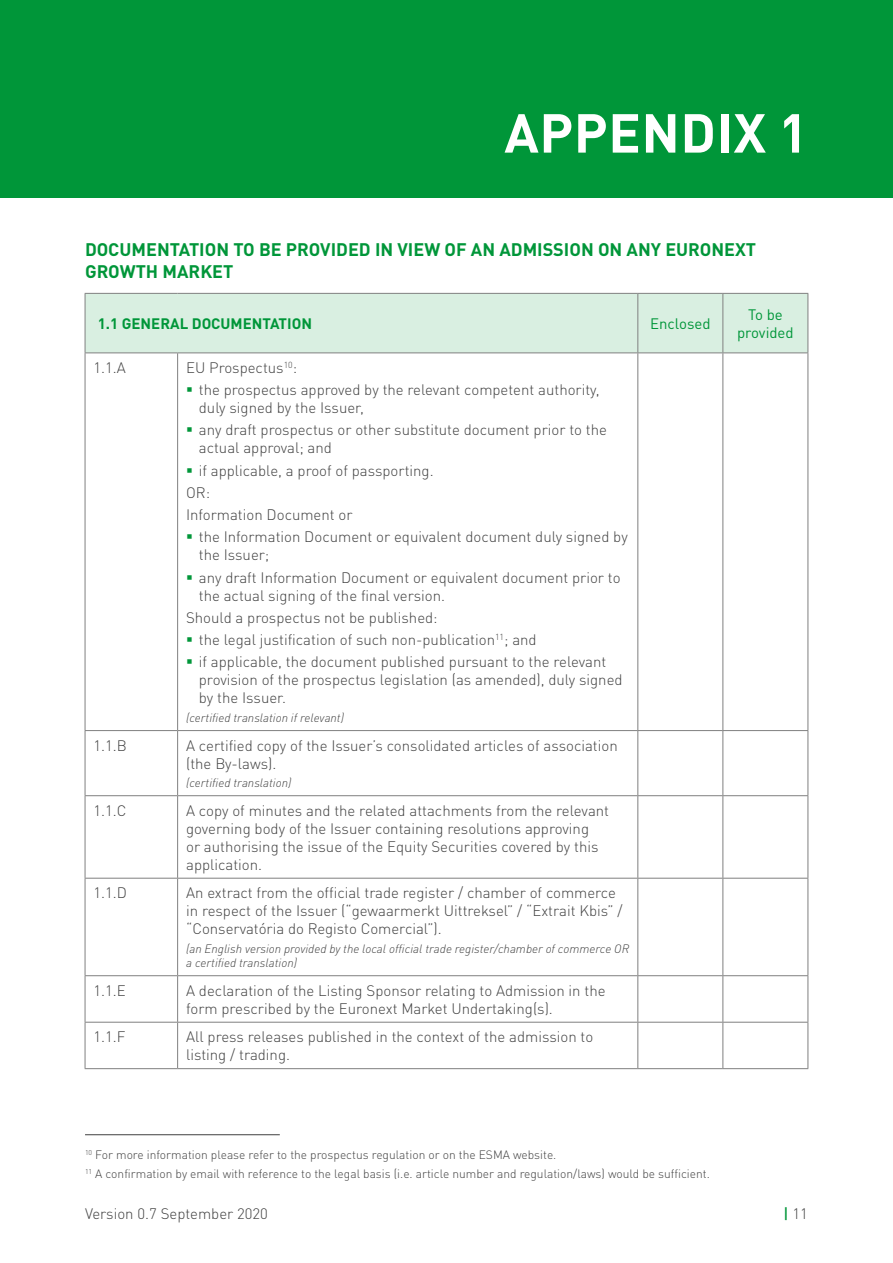
<style>
.page{position:relative;width:893px;height:1263px;background:#fff}
.page>*{position:absolute;margin:0;border:0;box-sizing:border-box;transform-origin:0 0}
.t1{font:700 54px "DIN Pro";letter-spacing:.01em;color:#fff}
.t2{font:700 18px/21.6px "DIN Pro";color:#009639}
.t3{font:300 15px/18px "DIN Pro";color:#404040}
.t4{font:700 15px "DIN Pro";color:#009639}
.t5{font:15px/18px "DIN Pro";color:#009639;text-align:center}
.t6{font:300 12px/18.6px "DIN Pro";color:#404040}
.t7{font:italic 300 12px/14.4px "DIN Pro";color:#404040}
.s1{font-weight:500;color:#009639}
</style>
<div class="page">
<div style="left:0;top:0;width:893px;height:198px;background:#009639"></div>
<div style="left:86px;top:294px;width:721px;height:58px;background:#d9efe1"></div>
<hr style="left:85px;top:293px;width:93px;height:1px;background:#808080">
<hr style="left:85px;top:294px;width:1px;height:58px;background:#808080">
<hr style="left:178px;top:293px;width:460px;height:1px;background:#808080">
<hr style="left:638px;top:293px;width:85px;height:1px;background:#808080">
<hr style="left:637px;top:294px;width:1px;height:58px;background:#808080">
<hr style="left:723px;top:293px;width:85px;height:1px;background:#808080">
<hr style="left:722px;top:294px;width:1px;height:58px;background:#808080">
<hr style="left:807px;top:294px;width:1px;height:58px;background:#808080">
<hr style="left:85px;top:352px;width:93px;height:1px;background:#808080">
<hr style="left:85px;top:353px;width:1px;height:377px;background:#808080">
<hr style="left:178px;top:352px;width:460px;height:1px;background:#808080">
<hr style="left:177px;top:353px;width:1px;height:377px;background:#808080">
<hr style="left:638px;top:352px;width:85px;height:1px;background:#808080">
<hr style="left:637px;top:353px;width:1px;height:377px;background:#808080">
<hr style="left:723px;top:352px;width:85px;height:1px;background:#808080">
<hr style="left:722px;top:353px;width:1px;height:377px;background:#808080">
<hr style="left:807px;top:353px;width:1px;height:377px;background:#808080">
<hr style="left:85px;top:730px;width:93px;height:1px;background:#808080">
<hr style="left:85px;top:731px;width:1px;height:64px;background:#808080">
<hr style="left:178px;top:730px;width:460px;height:1px;background:#808080">
<hr style="left:177px;top:731px;width:1px;height:64px;background:#808080">
<hr style="left:638px;top:730px;width:85px;height:1px;background:#808080">
<hr style="left:637px;top:731px;width:1px;height:64px;background:#808080">
<hr style="left:723px;top:730px;width:85px;height:1px;background:#808080">
<hr style="left:722px;top:731px;width:1px;height:64px;background:#808080">
<hr style="left:807px;top:731px;width:1px;height:64px;background:#808080">
<hr style="left:85px;top:795px;width:93px;height:1px;background:#808080">
<hr style="left:85px;top:796px;width:1px;height:82px;background:#808080">
<hr style="left:178px;top:795px;width:460px;height:1px;background:#808080">
<hr style="left:177px;top:796px;width:1px;height:82px;background:#808080">
<hr style="left:638px;top:795px;width:85px;height:1px;background:#808080">
<hr style="left:637px;top:796px;width:1px;height:82px;background:#808080">
<hr style="left:723px;top:795px;width:85px;height:1px;background:#808080">
<hr style="left:722px;top:796px;width:1px;height:82px;background:#808080">
<hr style="left:807px;top:796px;width:1px;height:82px;background:#808080">
<hr style="left:85px;top:878px;width:93px;height:1px;background:#808080">
<hr style="left:85px;top:878px;width:1px;height:97px;background:#808080">
<hr style="left:178px;top:878px;width:460px;height:1px;background:#808080">
<hr style="left:177px;top:878px;width:1px;height:97px;background:#808080">
<hr style="left:638px;top:878px;width:85px;height:1px;background:#808080">
<hr style="left:637px;top:878px;width:1px;height:97px;background:#808080">
<hr style="left:723px;top:878px;width:85px;height:1px;background:#808080">
<hr style="left:722px;top:878px;width:1px;height:97px;background:#808080">
<hr style="left:807px;top:878px;width:1px;height:97px;background:#808080">
<hr style="left:85px;top:975px;width:93px;height:1px;background:#808080">
<hr style="left:85px;top:976px;width:1px;height:46px;background:#808080">
<hr style="left:178px;top:975px;width:460px;height:1px;background:#808080">
<hr style="left:177px;top:976px;width:1px;height:46px;background:#808080">
<hr style="left:638px;top:975px;width:85px;height:1px;background:#808080">
<hr style="left:637px;top:976px;width:1px;height:46px;background:#808080">
<hr style="left:723px;top:975px;width:85px;height:1px;background:#808080">
<hr style="left:722px;top:976px;width:1px;height:46px;background:#808080">
<hr style="left:807px;top:976px;width:1px;height:46px;background:#808080">
<hr style="left:85px;top:1022px;width:93px;height:1px;background:#808080">
<hr style="left:85px;top:1022px;width:1px;height:46px;background:#808080">
<hr style="left:178px;top:1022px;width:460px;height:1px;background:#808080">
<hr style="left:177px;top:1022px;width:1px;height:46px;background:#808080">
<hr style="left:638px;top:1022px;width:85px;height:1px;background:#808080">
<hr style="left:637px;top:1022px;width:1px;height:46px;background:#808080">
<hr style="left:723px;top:1022px;width:85px;height:1px;background:#808080">
<hr style="left:722px;top:1022px;width:1px;height:46px;background:#808080">
<hr style="left:807px;top:1022px;width:1px;height:46px;background:#808080">
<hr style="left:85px;top:1068px;width:93px;height:1px;background:#808080">
<hr style="left:178px;top:1068px;width:460px;height:1px;background:#808080">
<hr style="left:638px;top:1068px;width:85px;height:1px;background:#808080">
<hr style="left:723px;top:1068px;width:85px;height:1px;background:#808080">
<hr style="left:85px;top:1134px;width:195px;height:1px;background:#404040">
<h1 class="t1" style="left:504px;top:88px;width:305px">APPENDIX 1</h1>
<p class="t2" style="left:85px;top:237px;width:673px">DOCUMENTATION TO BE PROVIDED IN VIEW OF AN ADMISSION ON ANY EURONEXT<br>GROWTH MARKET</p>
<p class="t4" style="left:98px;top:311px;width:216px">1.1 GENERAL DOCUMENTATION</p>
<p class="t5" style="left:650px;top:313px;width:62px">Enclosed</p>
<p class="t5" style="left:737px;top:304px;width:58px">To be provided</p>
<p class="t3" style="left:94px;top:357px;width:34px">1.1.A</p>
<p class="t3" style="left:199px;top:355px;width:402px;line-height:22.2px;text-indent:-13px">EU Prospectus<sup>10</sup>:<br>the prospectus approved by the relevant competent authority,</p>
<p class="t3" style="left:199px;top:395px;width:410px;line-height:22.2px">duly signed by the Issuer,<br>any draft prospectus or other substitute document prior to the</p>
<p class="t3" style="left:199px;top:438px;width:135px">actual approval; and</p>
<p class="t3" style="left:199px;top:460px;width:236px">if applicable, a proof of passporting.</p>
<p class="t3" style="left:186px;top:482px;width:26px">OR:</p>
<p class="t3" style="left:186px;top:504px;width:168px">Information Document or</p>
<p class="t3" style="left:199px;top:527px;width:430px">the Information Document or equivalent document duly signed by</p>
<p class="t3" style="left:199px;top:542px;width:423px;line-height:22.2px">the Issuer;<br>any draft Information Document or equivalent document prior to</p>
<p class="t3" style="left:199px;top:585px;width:248px">the actual signing of the final version.</p>
<p class="t3" style="left:186px;top:607px;width:253px">Should a prospectus not be published:</p>
<p class="t3" style="left:199px;top:629px;width:339px">the legal justification of such non-publication<sup>11</sup>; and</p>
<p class="t3" style="left:199px;top:652px;width:409px">if applicable, the document published pursuant to the relevant</p>
<p class="t3" style="left:199px;top:670px;width:425px">provision of the prospectus legislation (as amended), duly signed by the Issuer.</p>
<p class="t7" style="left:186px;top:709px;width:159px">(certified translation if relevant)</p>
<p class="t3" style="left:94px;top:735px;width:35px">1.1.B</p>
<p class="t3" style="left:186px;top:735px;width:433px">A certified copy of the Issuer’s consolidated articles of association (the By-laws).</p>
<p class="t7" style="left:186px;top:775px;width:107px">(certified translation)</p>
<p class="t3" style="left:94px;top:800px;width:35px">1.1.C</p>
<p class="t3" style="left:186px;top:800px;width:424px">A copy of minutes and the related attachments from the relevant governing body of the Issuer containing resolutions approving<br>or authorising the issue of the Equity Securities covered by this application.</p>
<p class="t3" style="left:94px;top:882px;width:35px">1.1.D</p>
<p class="t3" style="left:186px;top:882px;width:438px">An extract from the official trade register / chamber of commerce in respect of the Issuer (“gewaarmerkt Uittreksel” / “Extrait Kbis” / “Conservatória do Registo Comercial”).</p>
<p class="t7" style="left:186px;top:940px;width:445px">(an English version provided by the local official trade register/chamber of commerce OR a certified translation)</p>
<p class="t3" style="left:94px;top:980px;width:34px">1.1.E</p>
<p class="t3" style="left:186px;top:980px;width:421px">A declaration of the Listing Sponsor relating to Admission in the form prescribed by the Euronext Market Undertaking(s).</p>
<p class="t3" style="left:94px;top:1026px;width:33px">1.1.F</p>
<p class="t3" style="left:186px;top:1026px;width:409px">All press releases published in the context of the admission to listing / trading.</p>
<p class="t6" style="left:85px;top:1144px;width:626px"><sup>10</sup> For more information please refer to the prospectus regulation or on the ESMA website.<br><sup>11</sup> A confirmation by email with reference to the legal basis (i.e. article number and regulation/laws) would be sufficient.</p>
<p class="t3" style="left:85px;top:1204px;width:184px">Version 0.7 September 2020</p>
<p class="t3" style="left:784px;top:1204px;width:26px"><span class="s1">|</span> 11</p>
</div>
